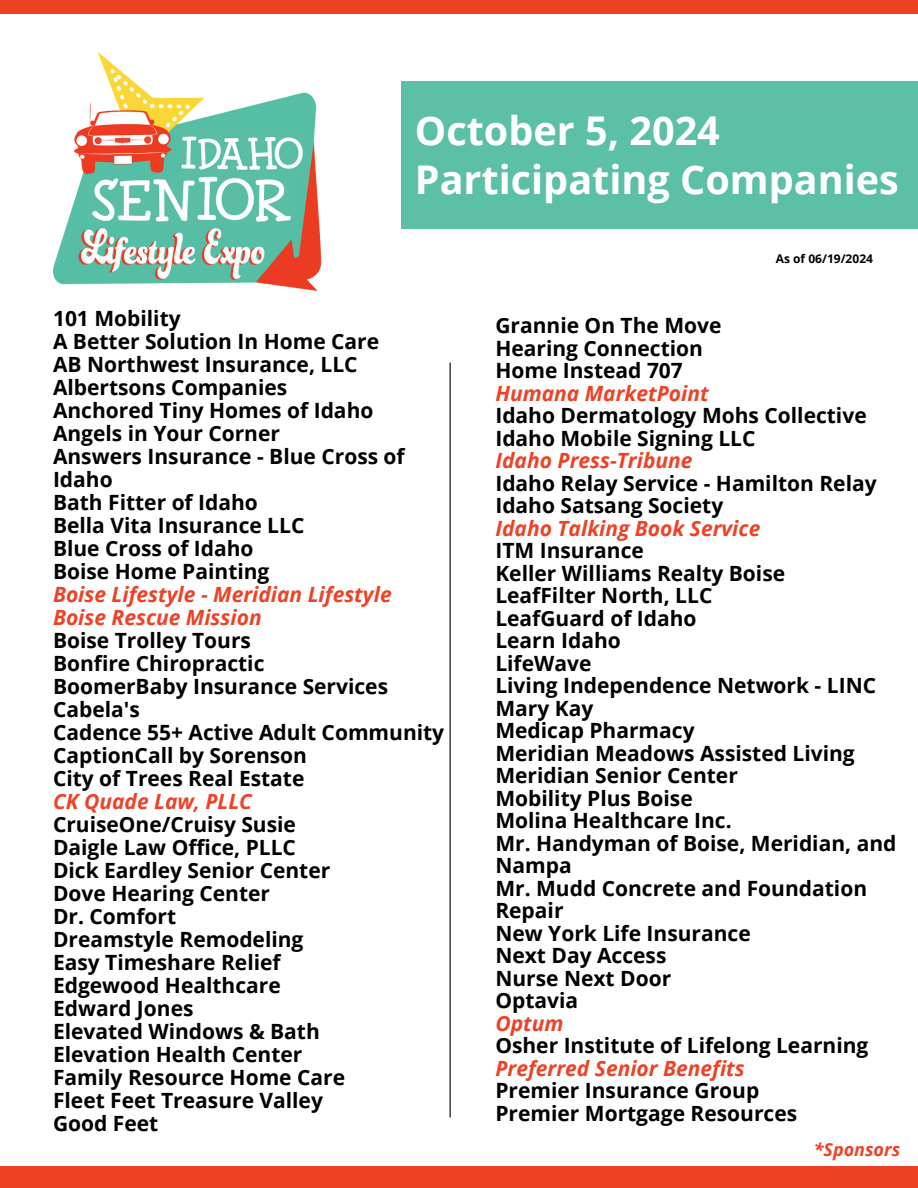
<style>
.page{position:relative;width:918px;height:1188px;background:#fff}
.page>*{position:absolute;margin:0;border:0;box-sizing:border-box;transform-origin:0 0}
.t1{font:700 39.6px/48.3px "Open Sans";color:#fff}
.t2{font:700 21px/23px "Open Sans";color:#000}
.t3{font:italic 700 18px "Open Sans";color:#ee4227}
.t4{font:700 12px "Open Sans";color:#000}
.s1{font-style:italic;color:#ee4227}
</style>
<div class="page">
<div style="left:0;top:0;width:918px;height:13px;background:#ee4227"></div>
<div style="left:0;top:1167px;width:918px;height:21px;background:#ee4227"></div>
<hr style="left:450px;top:363px;width:1px;height:754px;background:#000">
<div style="left:401px;top:81px;width:517px;height:148px;background:#5cc0a6"></div>
<img style="left:53px;top:51px;width:269px;height:240px">
<h2 class="t1" style="left:415px;top:106px;width:486px">October 5, 2024<br>Participating Companies</h2>
<h2 class="t4" style="left:776px;top:250px;width:99px">As of 06/19/2024</h2>
<p class="t2" style="left:53px;top:307px;width:393px">101 Mobility<br>A Better Solution In Home Care<br>AB Northwest Insurance, LLC<br>Albertsons Companies<br>Anchored Tiny Homes of Idaho<br>Angels in Your Corner<br>Answers Insurance - Blue Cross of<br>Idaho<br>Bath Fitter of Idaho<br>Bella Vita Insurance LLC<br>Blue Cross of Idaho<br>Boise Home Painting<br><span class="s1">Boise Lifestyle - Meridian Lifestyle<br>Boise Rescue Mission<br></span>Boise Trolley Tours<br>Bonfire Chiropractic<br>BoomerBaby Insurance Services<br>Cabela's<br>Cadence 55+ Active Adult Community<br>CaptionCall by Sorenson<br>City of Trees Real Estate<br><span class="s1">CK Quade Law, PLLC<br></span>CruiseOne/Cruisy Susie<br>Daigle Law Office, PLLC<br>Dick Eardley Senior Center<br>Dove Hearing Center<br>Dr. Comfort<br>Dreamstyle Remodeling<br>Easy Timeshare Relief<br>Edgewood Healthcare<br>Edward Jones<br>Elevated Windows &amp; Bath<br>Elevation Health Center<br>Family Resource Home Care<br>Fleet Feet Treasure Valley<br>Good Feet</p>
<h1 class="t2" style="left:495px;top:314px;width:403px;line-height:22.5px">Grannie On The Move<br>Hearing Connection<br>Home Instead 707<br><span class="s1">Humana MarketPoint<br></span>Idaho Dermatology Mohs Collective<br>Idaho Mobile Signing LLC<br><span class="s1">Idaho Press-Tribune<br></span>Idaho Relay Service - Hamilton Relay<br>Idaho Satsang Society<br><span class="s1">Idaho Talking Book Service<br></span>ITM Insurance<br>Keller Williams Realty Boise<br>LeafFilter North, LLC<br>LeafGuard of Idaho<br>Learn Idaho<br>LifeWave<br>Living Independence Network - LINC<br>Mary Kay<br>Medicap Pharmacy<br>Meridian Meadows Assisted Living<br>Meridian Senior Center<br>Mobility Plus Boise<br>Molina Healthcare Inc.<br>Mr. Handyman of Boise, Meridian, and<br>Nampa<br>Mr. Mudd Concrete and Foundation<br>Repair<br>New York Life Insurance<br>Next Day Access<br>Nurse Next Door<br>Optavia<br><span class="s1">Optum<br></span>Osher Institute of Lifelong Learning<br><span class="s1">Preferred Senior Benefits<br></span>Premier Insurance Group<br>Premier Mortgage Resources</h1>
<p class="t3" style="left:814px;top:1137px;width:88px">*Sponsors</p>
</div>
